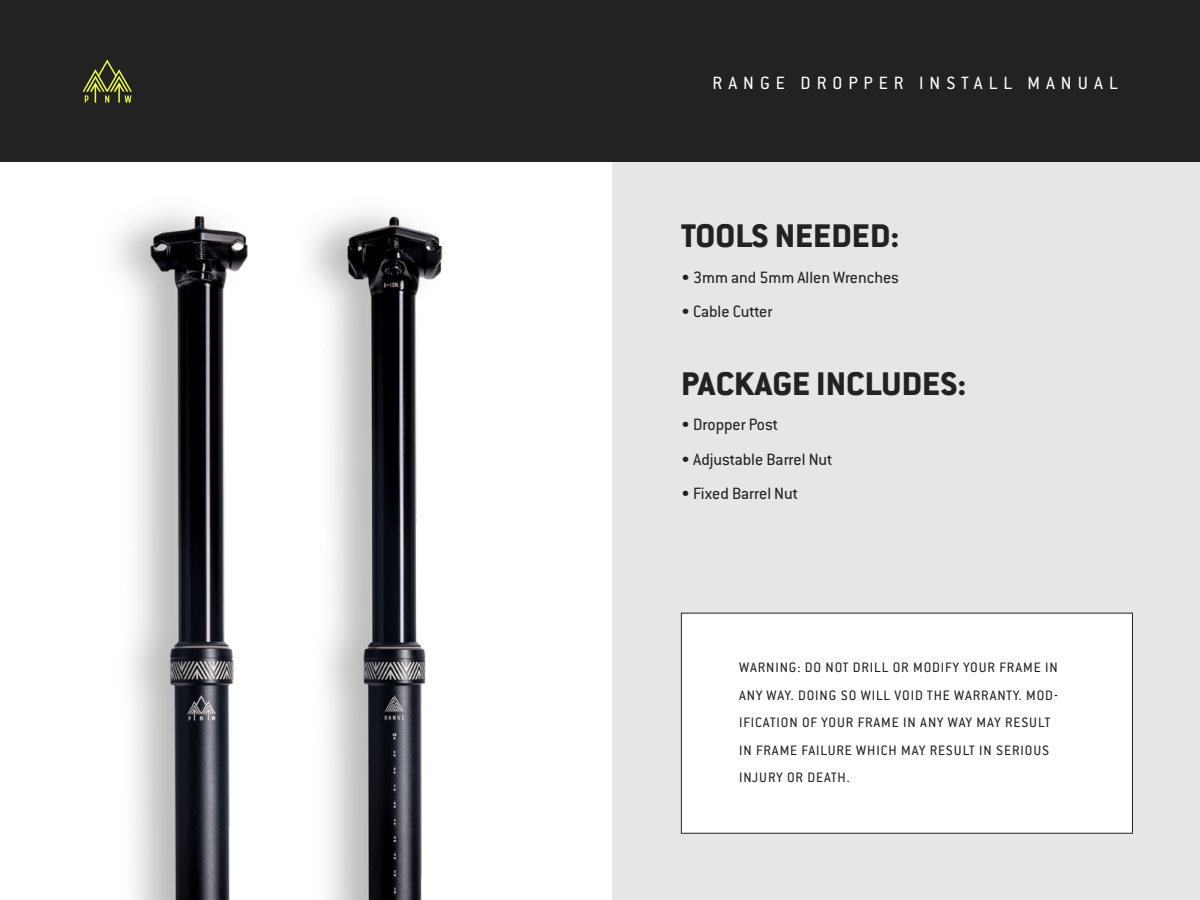
<style>
.page{position:relative;width:1200px;height:900px;background:#fff}
.page>*{position:absolute;margin:0;border:0;box-sizing:border-box;transform-origin:0 0}
.t1{font:800 36px "Conduit ITC Pro";color:#222}
.t2{font:19.5px "Conduit ITC Pro";letter-spacing:.31em;color:#fff}
.t3{font:18px "Conduit ITC Pro";color:#222}
.t4{font:15px/27.6px "Conduit ITC Pro";letter-spacing:.06em;color:#222}
</style>
<div class="page">
<div style="left:0;top:0;width:1200px;height:162px;background:#222"></div>
<svg style="left:82px;top:59px;width:50px;height:44px"></svg>
<div style="left:612px;top:162px;width:588px;height:738px;background:#e6e6e6"></div>
<div style="left:681px;top:613px;width:452px;height:221px;background:#fff;border:1px solid #222"></div>
<img style="left:116px;top:211px;width:132px;height:689px">
<img style="left:310px;top:211px;width:133px;height:689px">
<h2 class="t2" style="left:713px;top:72px;width:406px">RANGE DROPPER INSTALL MANUAL</h2>
<h1 class="t1" style="left:681px;top:214px;width:220px">TOOLS NEEDED:</h1>
<p class="t3" style="left:681px;top:267px;width:219px">• 3mm and 5mm Allen Wrenches</p>
<p class="t3" style="left:681px;top:302px;width:93px">• Cable Cutter</p>
<h1 class="t1" style="left:681px;top:362px;width:287px">PACKAGE INCLUDES:</h1>
<p class="t3" style="left:681px;top:415px;width:98px">• Dropper Post</p>
<p class="t3" style="left:681px;top:449px;width:153px">• Adjustable Barrel Nut</p>
<p class="t3" style="left:681px;top:484px;width:118px">• Fixed Barrel Nut</p>
<p class="t4" style="left:739px;top:654px;width:320px">WARNING: DO NOT DRILL OR MODIFY YOUR FRAME IN ANY WAY. DOING SO WILL VOID THE WARRANTY. MOD-IFICATION OF YOUR FRAME IN ANY WAY MAY RESULT IN FRAME FAILURE WHICH MAY RESULT IN SERIOUS INJURY OR DEATH.</p>
</div>
